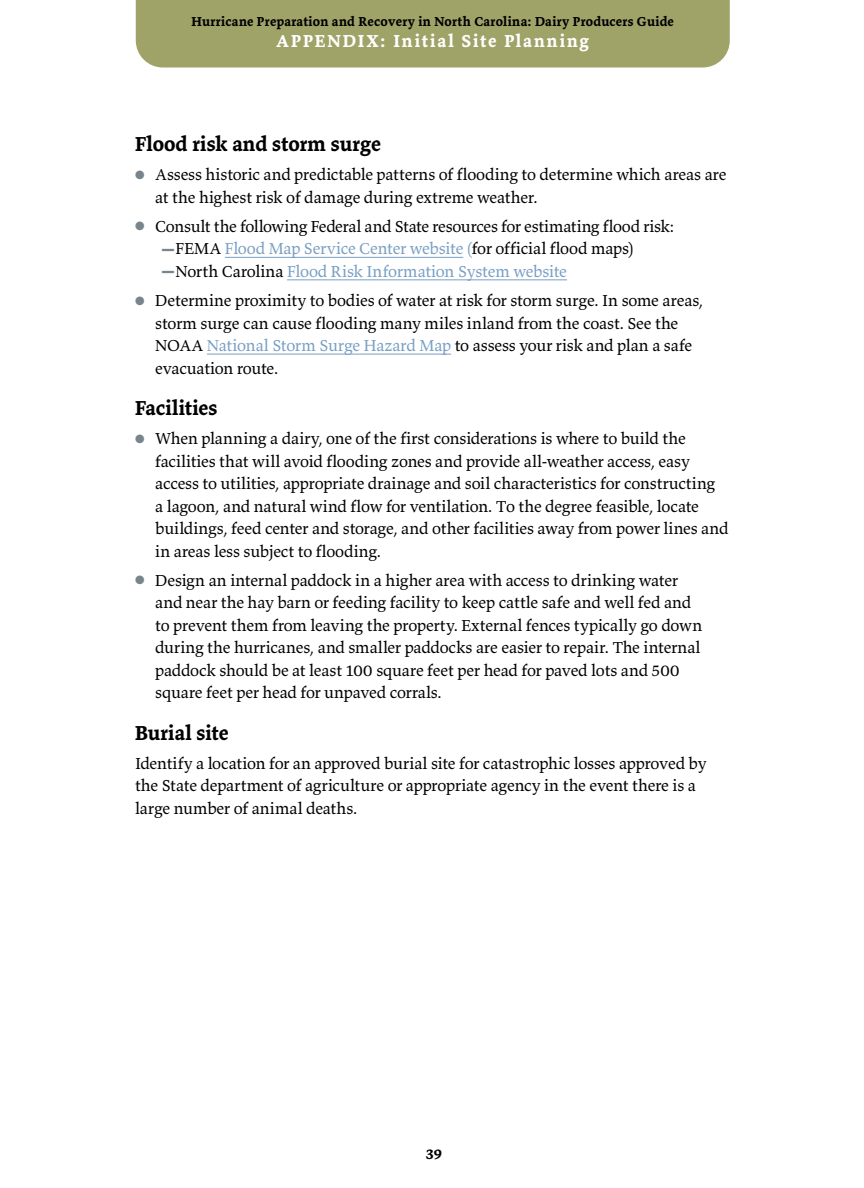
<style>
.page{position:relative;width:864px;height:1188px;background:#fff}
.page>*{position:absolute;margin:0;border:0;box-sizing:border-box;transform-origin:0 0}
.t1{font:700 21px "Valkyrie T3";color:#000}
.t2{font:700 18px "Valkyrie T3";letter-spacing:.105em;color:#fff}
.t3{font:16.5px/22.5px "Valkyrie T3";letter-spacing:-.01em;color:#000}
.t4{font:700 15px "Valkyrie T3";color:#000}
.t5{font:700 13.5px "Valkyrie T3";letter-spacing:.02em;color:#000}
.s1{color:#79858d}
.s2{font-family:"Times New Roman";font-size:12px;color:#79858d}
.s3{color:#799fc4}
</style>
<div class="page">
<div style="left:136px;top:0;width:594px;height:68px;background:#9fa368"></div>
<hr style="left:225px;top:257px;width:238px;height:1px;background:#799fc4">
<hr style="left:287px;top:280px;width:280px;height:1px;background:#799fc4">
<hr style="left:207px;top:354px;width:244px;height:1px;background:#799fc4">
<p class="t5" style="left:192px;top:13px;width:484px">Hurricane Preparation and Recovery in North Carolina: Dairy Producers Guide</p>
<p class="t2" style="left:276px;top:29px;width:314px">APPENDIX: Initial Site Planning</p>
<p class="t1" style="left:135px;top:131px;width:248px">Flood risk and storm surge</p>
<p class="t3" style="left:155px;top:163px;width:573px;text-indent:-20px"><span class="s1">●</span> Assess historic and predictable patterns of flooding to determine which areas are at the highest risk of damage during extreme weather.</p>
<p class="t3" style="left:162px;top:215px;width:514px;text-indent:-27px"><span class="s1">●</span> Consult the following Federal and State resources for estimating flood risk: <span class="s2">▬</span>FEMA <span class="s3">Flood Map Service Center website (</span>for official flood maps) <span class="s2">▬</span>North Carolina <span class="s3">Flood Risk Information System website</span></p>
<p class="t3" style="left:155px;top:289px;width:550px;text-indent:-20px"><span class="s1">●</span> Determine proximity to bodies of water at risk for storm surge. In some areas, storm surge can cause flooding many miles inland from the coast. See the NOAA <span class="s3">National Storm Surge Hazard Map</span> to assess your risk and plan a safe evacuation route.</p>
<p class="t1" style="left:135px;top:395px;width:84px">Facilities</p>
<p class="t3" style="left:155px;top:427px;width:575px;text-indent:-20px"><span class="s1">●</span> When planning a dairy, one of the first considerations is where to build the facilities that will avoid flooding zones and provide all-weather access, easy access to utilities, appropriate drainage and soil characteristics for constructing<br>a lagoon, and natural wind flow for ventilation. To the degree feasible, locate buildings, feed center and storage, and other facilities away from power lines and in areas less subject to flooding.</p>
<p class="t3" style="left:155px;top:569px;width:549px;text-indent:-20px"><span class="s1">●</span> Design an internal paddock in a higher area with access to drinking water and near the hay barn or feeding facility to keep cattle safe and well fed and to prevent them from leaving the property. External fences typically go down during the hurricanes, and smaller paddocks are easier to repair. The internal paddock should be at least 100 square feet per head for paved lots and 500 square feet per head for unpaved corrals.</p>
<p class="t1" style="left:135px;top:719px;width:95px">Burial site</p>
<p class="t3" style="left:135px;top:752px;width:573px">Identify a location for an approved burial site for catastrophic losses approved by the State department of agriculture or appropriate agency in the event there is a large number of animal deaths.</p>
<p class="t4" style="left:426px;top:1144px;width:18px">39</p>
</div>
